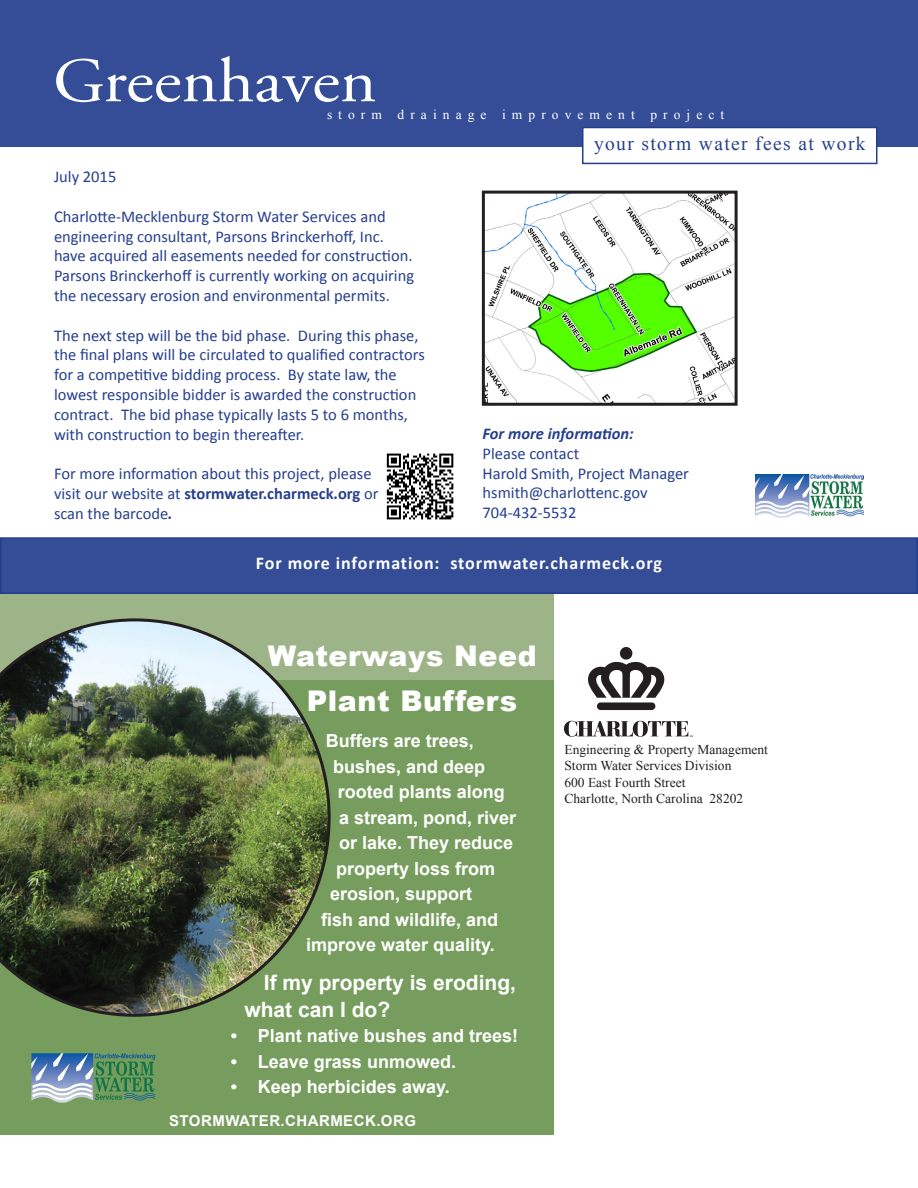
<style>
.page{position:relative;width:918px;height:1188px;background:#fff}
.page>*{position:absolute;margin:0;border:0;box-sizing:border-box;transform-origin:0 0}
.t1{font:63px "Adobe Garamond Pro";color:#fff;scale:1.11 1}
.t2{font:900 28.5px "Arial";letter-spacing:.02em;color:#fff}
.t3{font:700 21px "Arial";color:#fff}
.t4{font:19.5px "Times New Roman";letter-spacing:.07em;color:#253f8e}
.t5{font:700 18px "Arial";color:#fff}
.t6{font:700 18px "Calibri";letter-spacing:.05em;color:#fff}
.t7{font:16.5px/19.8px "Calibri";color:#253f8e}
.t8{font:italic 700 16.5px "Calibri";color:#253f8e}
.t9{font:700 15px "Arial";letter-spacing:.03em;color:#fff}
.t10{font:13.5px "Times New Roman";color:#231f20}
.t11{font:13.5px "Times New Roman";letter-spacing:.45em;color:#fff}
.s1{font-weight:700}
.s2{font-weight:700;font-style:italic}
</style>
<div class="page">
<div style="left:0;top:0;width:918px;height:147px;background:#354d96"></div>
<div style="left:582px;top:127px;width:296px;height:37px;background:#fff;border:2px solid #253f8e"></div>
<img style="left:756px;top:474px;width:108px;height:43px">
<img style="left:386px;top:453px;width:68px;height:67px">
<img style="left:486px;top:195px;width:248px;height:207px">
<div style="left:482px;top:191px;width:256px;height:215px;border:3px solid #231f20"></div>
<div style="left:0;top:679px;width:554px;height:455px;background:#779d5e"></div>
<img style="left:564px;top:648px;width:129px;height:88px">
<div style="left:0;top:594px;width:554px;height:85px;background:#9db488"></div>
<img style="left:0;top:618px;width:331px;height:399px">
<svg style="left:31px;top:1053px;width:125px;height:50px"></svg>
<div style="left:1px;top:538px;width:916px;height:55px;background:#354d96"></div>
<div style="left:0;top:537px;width:918px;height:57px;border:2px solid #253f8e"></div>
<p class="t1" style="left:53px;top:43px;width:293px">Greenhaven</p>
<p class="t11" style="left:327px;top:105px;width:399px">storm drainage improvement project</p>
<p class="t4" style="left:594px;top:130px;width:273px">your storm water fees at work</p>
<p class="t7" style="left:54px;top:167px;width:64px">July 2015</p>
<p class="t7" style="left:54px;top:207px;width:362px">Charlotte-Mecklenburg Storm Water Services and engineering consultant, Parsons Brinckerhoff, Inc. have acquired all easements needed for construction.<br>Parsons Brinckerhoff is currently working on acquiring the necessary erosion and environmental permits.</p>
<p class="t7" style="left:54px;top:325px;width:372px">The next step will be the bid phase. During this phase, the final plans will be circulated to qualified contractors for a competitive bidding process. By state law, the lowest responsible bidder is awarded the construction contract. The bid phase typically lasts 5 to 6 months, with construction to begin thereafter.</p>
<p class="t7" style="left:54px;top:464px;width:326px">For more information about this project, please visit our website at <span class="s1">stormwater.charmeck.org</span> or scan the barcode<span class="s2">.</span></p>
<p class="t8" style="left:483px;top:423px;width:153px">For more information:</p>
<p class="t7" style="left:483px;top:443px;width:98px">Please contact</p>
<p class="t7" style="left:483px;top:463px;width:208px">Harold Smith, Project Manager</p>
<p class="t7" style="left:483px;top:483px;width:167px">hsmith@charlottenc.gov</p>
<p class="t7" style="left:483px;top:503px;width:95px">704-432-5532</p>
<p class="t6" style="left:256px;top:551px;width:408px">For more information: stormwater.charmeck.org</p>
<p class="t2" style="left:268px;top:635px;width:270px">Waterways Need</p>
<p class="t2" style="left:307px;top:680px;width:212px">Plant Buffers</p>
<p class="t5" style="left:326px;top:729px;width:150px">Buffers are trees,</p>
<p class="t5" style="left:333px;top:754px;width:154px">bushes, and deep</p>
<p class="t5" style="left:338px;top:780px;width:169px">rooted plants along</p>
<p class="t5" style="left:339px;top:805px;width:179px">a stream, pond, river</p>
<p class="t5" style="left:339px;top:831px;width:176px">or lake. They reduce</p>
<p class="t5" style="left:336px;top:856px;width:161px">property loss from</p>
<p class="t5" style="left:330px;top:882px;width:144px">erosion, support</p>
<p class="t5" style="left:321px;top:907px;width:179px">fish and wildlife, and</p>
<p class="t5" style="left:306px;top:933px;width:190px">improve water quality.</p>
<p class="t3" style="left:264px;top:968px;width:254px">If my property is eroding,</p>
<p class="t3" style="left:244px;top:995px;width:147px">what can I do?</p>
<p class="t5" style="left:231px;top:1024px;width:289px">• Plant native bushes and trees!</p>
<p class="t5" style="left:231px;top:1049px;width:227px">• Leave grass unmowed.</p>
<p class="t5" style="left:231px;top:1075px;width:220px">• Keep herbicides away.</p>
<p class="t9" style="left:169px;top:1110px;width:248px">STORMWATER.CHARMECK.ORG</p>
<p class="t10" style="left:564px;top:740px;width:205px">Engineering &amp; Property Management</p>
<p class="t10" style="left:564px;top:757px;width:169px">Storm Water Services Division</p>
<p class="t10" style="left:564px;top:773px;width:123px">600 East Fourth Street</p>
<p class="t10" style="left:564px;top:790px;width:180px">Charlotte, North Carolina 28202</p>
</div>
